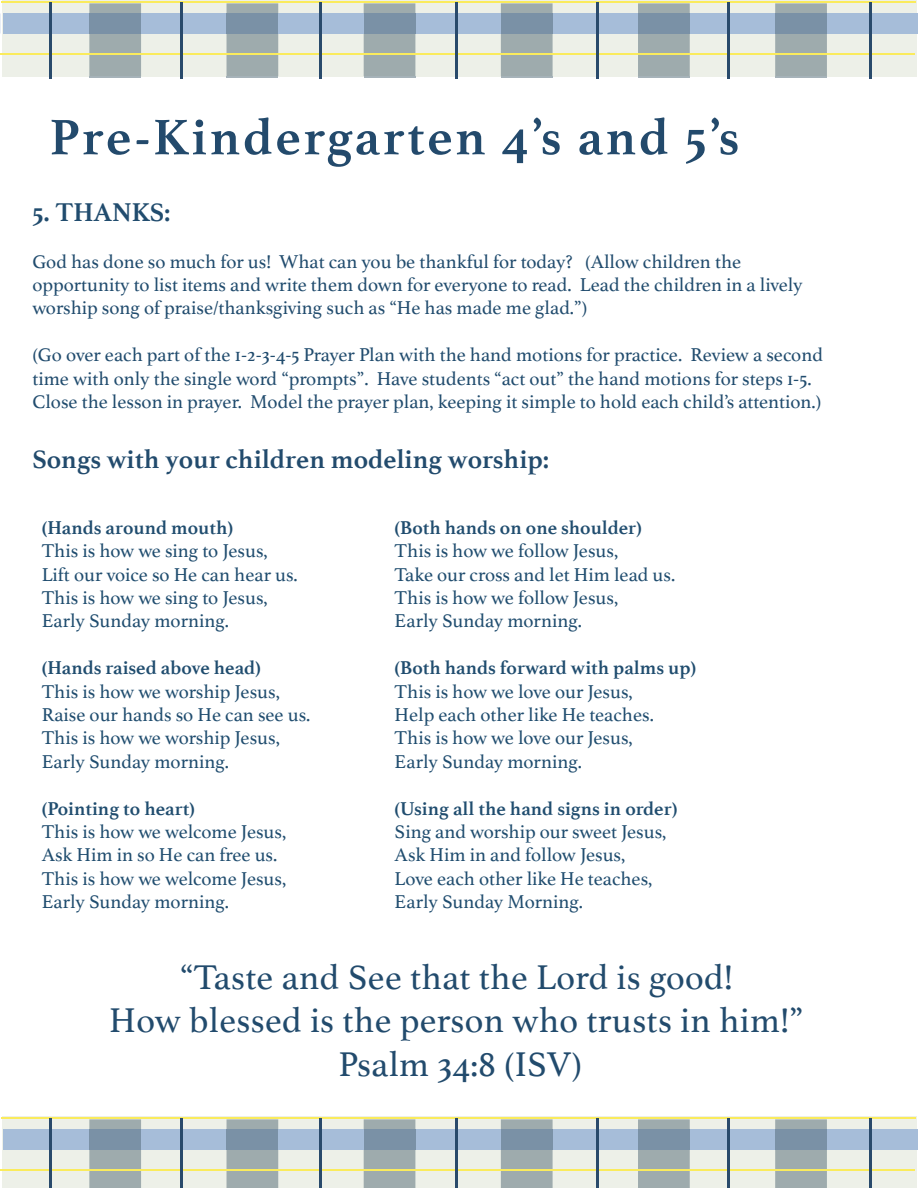
<style>
.page{position:relative;width:918px;height:1188px;background:#fff}
.page>*{position:absolute;margin:0;border:0;box-sizing:border-box;transform-origin:0 0}
.t1{font:700 52.5px "Athelas";letter-spacing:.05em;color:#234a6c}
.t2{font:36px/43.2px "Athelas";letter-spacing:.01em;color:#224b6d;text-align:center}
.t3{font:700 27px "Athelas";color:#224b6d}
.t4{font:700 27px "Athelas";color:#214c6e}
.t5{font:19.5px "Athelas";color:#204d6f}
.t6{font:19.5px/23.4px "Athelas";color:#214c6e}
.t7{font:700 19.5px "Athelas";color:#204d6f}
</style>
<div class="page">
<div style="left:2px;top:0;width:915px;height:76px;background:#edf0e8"></div>
<div style="left:4px;top:14px;width:914px;height:20px;background:#a6bdd9"></div>
<hr style="left:89px;top:76px;width:52px;height:2px;background:#a6b3ba">
<svg style="left:89px;top:3px;width:52px;height:73px;background:#a0acac"></svg>
<div style="left:89px;top:14px;width:52px;height:20px;background:#7a91a6"></div>
<hr style="left:227px;top:76px;width:51px;height:2px;background:#a6b3ba">
<div style="left:227px;top:3px;width:51px;height:73px;background:#9eabad"></div>
<div style="left:227px;top:14px;width:51px;height:20px;background:#7a91a6"></div>
<hr style="left:364px;top:76px;width:51px;height:2px;background:#a6b3ba">
<div style="left:364px;top:3px;width:51px;height:73px;background:#9eabad"></div>
<div style="left:364px;top:14px;width:51px;height:20px;background:#7a91a6"></div>
<hr style="left:501px;top:76px;width:52px;height:2px;background:#a6b3ba">
<svg style="left:501px;top:3px;width:52px;height:73px;background:#a0acac"></svg>
<div style="left:501px;top:14px;width:52px;height:20px;background:#7a91a6"></div>
<hr style="left:638px;top:76px;width:52px;height:2px;background:#a6b3ba">
<svg style="left:638px;top:3px;width:52px;height:73px;background:#a0acac"></svg>
<div style="left:638px;top:14px;width:52px;height:20px;background:#7a91a6"></div>
<hr style="left:775px;top:76px;width:52px;height:2px;background:#a6b3ba">
<svg style="left:775px;top:3px;width:52px;height:73px;background:#a0acac"></svg>
<div style="left:775px;top:14px;width:52px;height:20px;background:#7a91a6"></div>
<hr style="left:1px;top:1px;width:915px;height:1px;background:#faeb5c">
<hr style="left:0;top:54px;width:914px;height:1px;background:#faeb5c">
<hr style="left:49px;top:2px;width:3px;height:77px;background:#294a6b">
<hr style="left:180px;top:2px;width:3px;height:77px;background:#294a6b">
<hr style="left:319px;top:2px;width:3px;height:77px;background:#294a6b">
<hr style="left:455px;top:2px;width:2px;height:77px;background:#294a6b">
<hr style="left:596px;top:2px;width:3px;height:77px;background:#294a6b">
<hr style="left:727px;top:2px;width:3px;height:77px;background:#294a6b">
<hr style="left:870px;top:2px;width:2px;height:77px;background:#294a6b">
<div style="left:2px;top:1116px;width:915px;height:72px;background:#edf0e8"></div>
<div style="left:4px;top:1130px;width:914px;height:20px;background:#a6bdd9"></div>
<svg style="left:89px;top:1119px;width:52px;height:69px;background:#a0acab"></svg>
<div style="left:89px;top:1130px;width:52px;height:20px;background:#7a91a6"></div>
<div style="left:227px;top:1119px;width:51px;height:69px;background:#9eabad"></div>
<div style="left:227px;top:1130px;width:51px;height:20px;background:#7a91a6"></div>
<div style="left:364px;top:1119px;width:51px;height:69px;background:#9eabad"></div>
<div style="left:364px;top:1130px;width:51px;height:20px;background:#7a91a6"></div>
<svg style="left:501px;top:1119px;width:52px;height:69px;background:#a0acac"></svg>
<div style="left:501px;top:1130px;width:52px;height:20px;background:#7a91a6"></div>
<svg style="left:638px;top:1119px;width:52px;height:69px;background:#a0acab"></svg>
<div style="left:638px;top:1130px;width:52px;height:20px;background:#7a91a6"></div>
<svg style="left:775px;top:1119px;width:52px;height:69px;background:#a0acab"></svg>
<div style="left:775px;top:1130px;width:52px;height:20px;background:#7a91a6"></div>
<hr style="left:1px;top:1117px;width:915px;height:1px;background:#faeb5c">
<hr style="left:0;top:1170px;width:914px;height:1px;background:#faeb5c">
<hr style="left:49px;top:1118px;width:3px;height:70px;background:#294a6b">
<hr style="left:180px;top:1118px;width:3px;height:70px;background:#294a6b">
<hr style="left:319px;top:1118px;width:3px;height:70px;background:#294a6b">
<hr style="left:455px;top:1118px;width:2px;height:70px;background:#294a6b">
<hr style="left:596px;top:1118px;width:3px;height:70px;background:#294a6b">
<hr style="left:727px;top:1118px;width:3px;height:70px;background:#294a6b">
<hr style="left:870px;top:1118px;width:2px;height:70px;background:#294a6b">
<p class="t1" style="left:50px;top:94px;width:691px">Pre-Kindergarten 4’s and 5’s</p>
<p class="t4" style="left:32px;top:190px;width:140px">5. THANKS:</p>
<p class="t6" style="left:32px;top:249px;width:710px">God has done so much for us! What can you be thankful for today? (Allow children the</p>
<p class="t6" style="left:32px;top:272px;width:772px">opportunity to list items and write them down for everyone to read. Lead the children in a lively worship song of praise/thanksgiving such as “He has made me glad.”)</p>
<p class="t6" style="left:32px;top:343px;width:792px">(Go over each part of the 1-2-3-4-5 Prayer Plan with the hand motions for practice. Review a second time with only the single word “prompts”. Have students “act out” the hand motions for steps 1-5.<br>Close the lesson in prayer. Model the prayer plan, keeping it simple to hold each child’s attention.)</p>
<p class="t3" style="left:32px;top:438px;width:518px">Songs with your children modeling worship:</p>
<p class="t7" style="left:42px;top:512px;width:193px">(Hands around mouth)</p>
<p class="t5" style="left:42px;top:535px;width:228px">This is how we sing to Jesus,</p>
<p class="t5" style="left:42px;top:559px;width:258px">Lift our voice so He can hear us.</p>
<p class="t5" style="left:42px;top:582px;width:228px">This is how we sing to Jesus,</p>
<p class="t5" style="left:42px;top:605px;width:189px">Early Sunday morning.</p>
<p class="t7" style="left:42px;top:652px;width:221px">(Hands raised above head)</p>
<p class="t5" style="left:42px;top:676px;width:240px">This is how we worship Jesus,</p>
<p class="t5" style="left:42px;top:699px;width:270px">Raise our hands so He can see us.</p>
<p class="t5" style="left:42px;top:722px;width:240px">This is how we worship Jesus,</p>
<p class="t5" style="left:42px;top:746px;width:189px">Early Sunday morning.</p>
<p class="t7" style="left:42px;top:792px;width:155px">(Pointing to heart)</p>
<p class="t5" style="left:42px;top:816px;width:246px">This is how we welcome Jesus,</p>
<p class="t5" style="left:42px;top:839px;width:237px">Ask Him in so He can free us.</p>
<p class="t5" style="left:42px;top:863px;width:246px">This is how we welcome Jesus,</p>
<p class="t5" style="left:42px;top:886px;width:189px">Early Sunday morning.</p>
<p class="t7" style="left:395px;top:512px;width:249px">(Both hands on one shoulder)</p>
<p class="t5" style="left:395px;top:535px;width:225px">This is how we follow Jesus,</p>
<p class="t5" style="left:395px;top:559px;width:282px">Take our cross and let Him lead us.</p>
<p class="t5" style="left:395px;top:582px;width:225px">This is how we follow Jesus,</p>
<p class="t5" style="left:395px;top:605px;width:189px">Early Sunday morning.</p>
<p class="t7" style="left:395px;top:652px;width:303px">(Both hands forward with palms up)</p>
<p class="t5" style="left:395px;top:676px;width:240px">This is how we love our Jesus,</p>
<p class="t5" style="left:395px;top:699px;width:261px">Help each other like He teaches.</p>
<p class="t5" style="left:395px;top:722px;width:240px">This is how we love our Jesus,</p>
<p class="t5" style="left:395px;top:746px;width:189px">Early Sunday morning.</p>
<p class="t7" style="left:395px;top:792px;width:284px">(Using all the hand signs in order)</p>
<p class="t5" style="left:395px;top:816px;width:273px">Sing and worship our sweet Jesus,</p>
<p class="t5" style="left:395px;top:839px;width:232px">Ask Him in and follow Jesus,</p>
<p class="t5" style="left:395px;top:863px;width:259px">Love each other like He teaches,</p>
<p class="t5" style="left:395px;top:886px;width:190px">Early Sunday Morning.</p>
<h2 class="t2" style="left:109px;top:955px;width:696px">“Taste and See that the Lord is good!<br>How blessed is the person who trusts in him!”<br>Psalm 34:8 (ISV)</h2>
</div>
